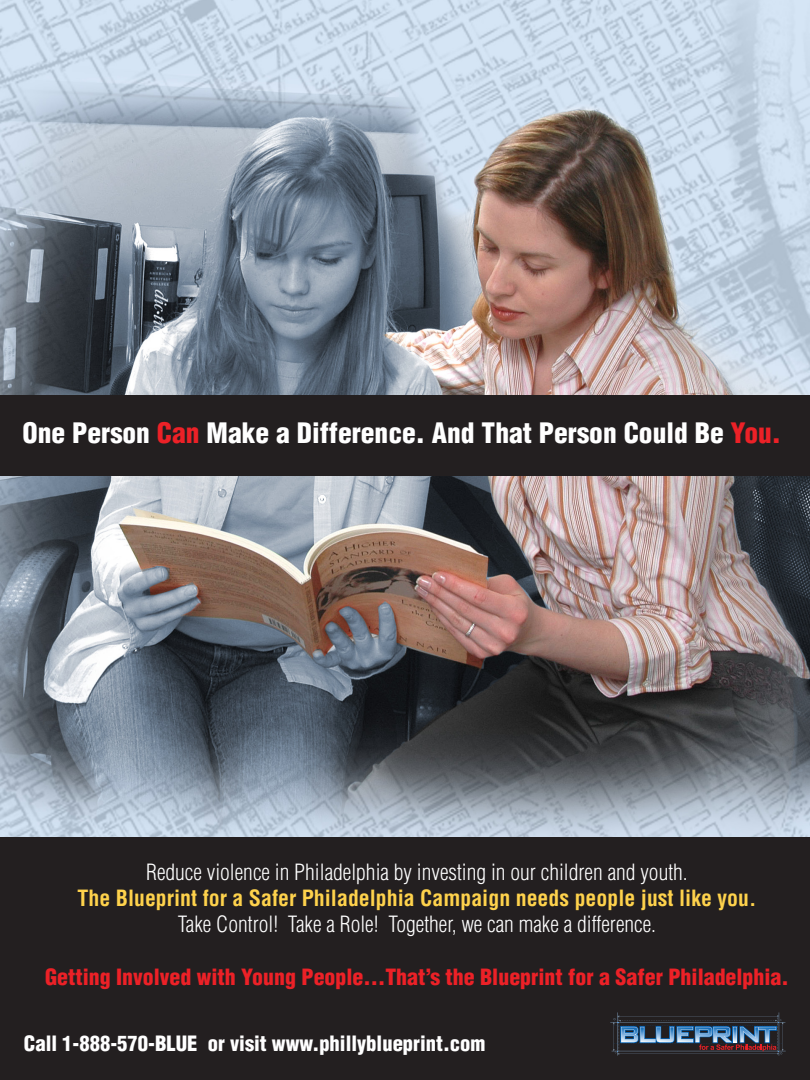
<style>
.page{position:relative;width:810px;height:1080px;background:#fff}
.page>*{position:absolute;margin:0;border:0;box-sizing:border-box;transform-origin:0 0}
.t1{font:900 condensed 27.5px "Helvetica";color:#fff}
.t2{font:300 condensed 21.88px "Helvetica";color:#fff}
.t3{font:900 condensed 21.88px "Helvetica";color:#ec2127}
.t4{font:700 condensed 21.88px "Helvetica";color:#fed24c}
.t5{font:900 condensed 20.62px "Helvetica";color:#fff}
.s1{color:#ec2127}
</style>
<div class="page">
<img style="left:0;top:0;width:810px;height:837px">
<div style="left:0;top:395px;width:810px;height:81px;background:#231f20"></div>
<div style="left:0;top:837px;width:810px;height:243px;background:#231f20"></div>
<svg style="left:610px;top:1012px;width:176px;height:44px"></svg>
<p class="t1" style="left:22px;top:415px;width:760px">One Person <span class="s1">Can</span> Make a Difference. And That Person Could Be <span class="s1">You.</span></p>
<p class="t2" style="left:146px;top:858px;width:543px">Reduce violence in Philadelphia by investing in our children and youth.</p>
<p class="t4" style="left:78px;top:884px;width:680px">The Blueprint for a Safer Philadelphia Campaign needs people just like you.</p>
<p class="t2" style="left:178px;top:911px;width:480px">Take Control! Take a Role! Together, we can make a difference.</p>
<p class="t3" style="left:45px;top:963px;width:745px">Getting Involved with Young People…That’s the Blueprint for a Safer Philadelphia.</p>
<p class="t5" style="left:24px;top:1031px;width:463px">Call 1-888-570-BLUE or visit www.phillyblueprint.com</p>
</div>
